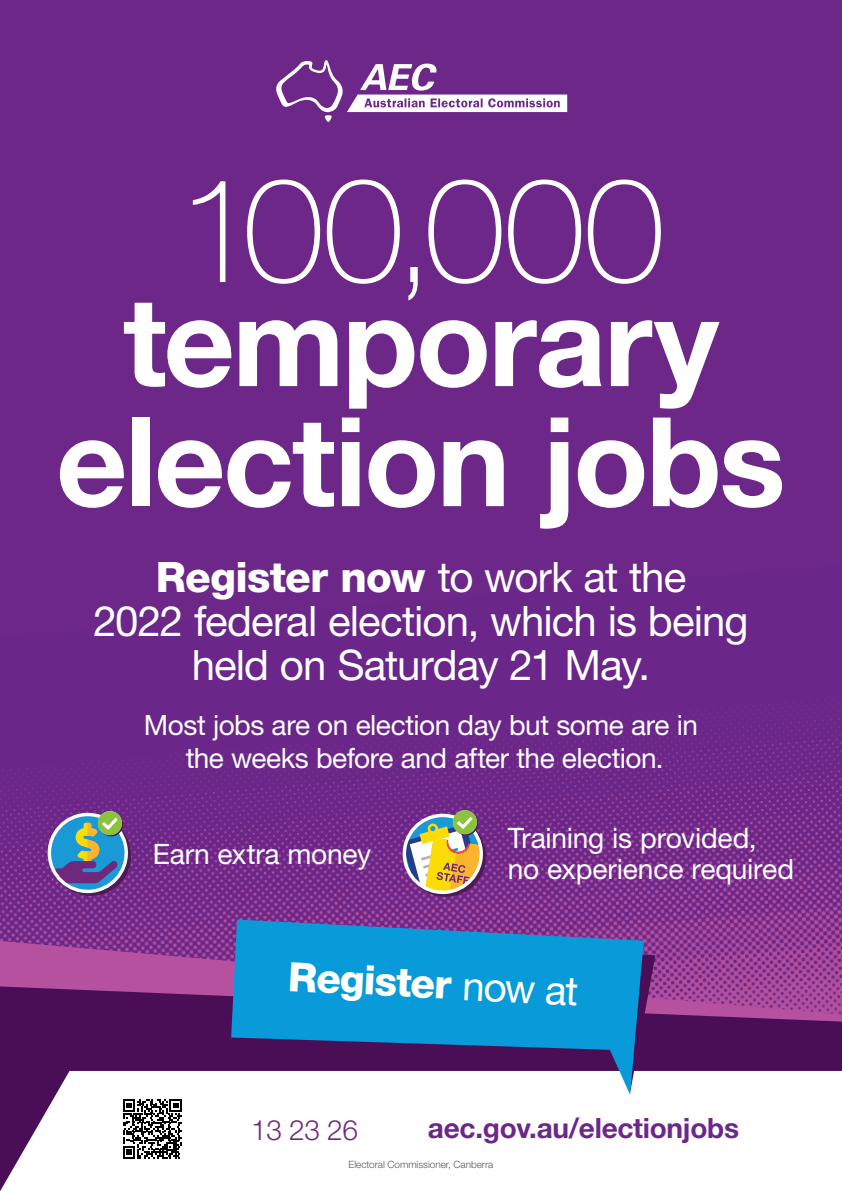
<style>
.page{position:relative;width:842px;height:1191px;background:#6c2789}
.page>*{position:absolute;margin:0;border:0;box-sizing:border-box;transform-origin:0 0}
.t1{font:100 146px "Helvetica Neue LT Std";letter-spacing:-.01em;color:#fff}
.t2{font:700 124px/120px "Helvetica Neue LT Std";letter-spacing:-.02em;color:#fff;text-align:center}
.t3{font:42px/44px "Helvetica Neue LT Std";letter-spacing:-.02em;color:#fff;text-align:center}
.t4{font:800 40.5px "Helvetica Neue LT Std";color:#fff}
.t5{font:28.2px/31.7px "Helvetica Neue LT Std";letter-spacing:-.01em;color:#fff}
.t6{font:28px/33px "Helvetica Neue LT Std";letter-spacing:-.02em;color:#fff;text-align:center}
.DE__Body{font:700 28px "Helvetica Neue LT Std";letter-spacing:-.01em;color:#6c2789}
.DE__Body-2{font:300 28px "Helvetica Neue LT Std";color:#6f297c}
.Authorisation{font:300 10px "Helvetica Neue LT Std";letter-spacing:-.005em;color:#57585a}
.s1{font-weight:800}
.s2{font-weight:400}
</style>
<div class="page">
<img style="left:0;top:698px;width:842px;height:243px">
<div style="left:0;top:1021px;width:842px;height:50px;background:#4a0e56"></div>
<svg style="left:276px;top:60px;width:291px;height:62px"></svg>
<div style="left:0;top:1071px;width:842px;height:120px;background:#fff"></div>
<div style="left:117px;top:1093px;width:72px;height:72px;background:#fff"></div>
<svg style="left:123px;top:1099px;width:59px;height:59px"></svg>
<svg style="left:0;top:941px;width:842px;height:80px;background:#903a8a"></svg>
<img style="left:402px;top:810px;width:85px;height:88px">
<svg style="left:47px;top:811px;width:85px;height:86px"></svg>
<svg style="left:644px;top:929px;width:11px;height:162px;background:#7a3c7f"></svg>
<svg style="left:231px;top:919px;width:413px;height:176px;background:#3b8ac4"></svg>
<p class="t1" style="left:177px;top:147px;width:489px">100,000</p>
<p class="t2" style="left:56px;top:279px;width:731px">temporary election jobs</p>
<p class="t3" style="left:93px;top:554px;width:657px"><span class="s1">Register now</span> to work at the<br>2022 federal election, which is being held on Saturday 21 May.</p>
<p class="t6" style="left:144px;top:708px;width:555px">Most jobs are on election day but some are in the weeks before and after the election.</p>
<p class="t5" style="left:153px;top:837px;width:220px">Earn extra money</p>
<p class="t5" style="left:508px;top:821px;width:288px">Training is provided, no experience required</p>
<p class="t4" style="left:290px;top:952px;width:292px;rotate:3deg">Register <span class="s2">now at</span></p>
<p class="DE__Body-2" style="left:251px;top:1113px;width:109px">13 23 26</p>
<p class="DE__Body" style="left:428px;top:1110px;width:313px">aec.gov.au/electionjobs</p>
<p class="Authorisation" style="left:349px;top:1158px;width:146px">Electoral Commissioner, Canberra</p>
</div>
